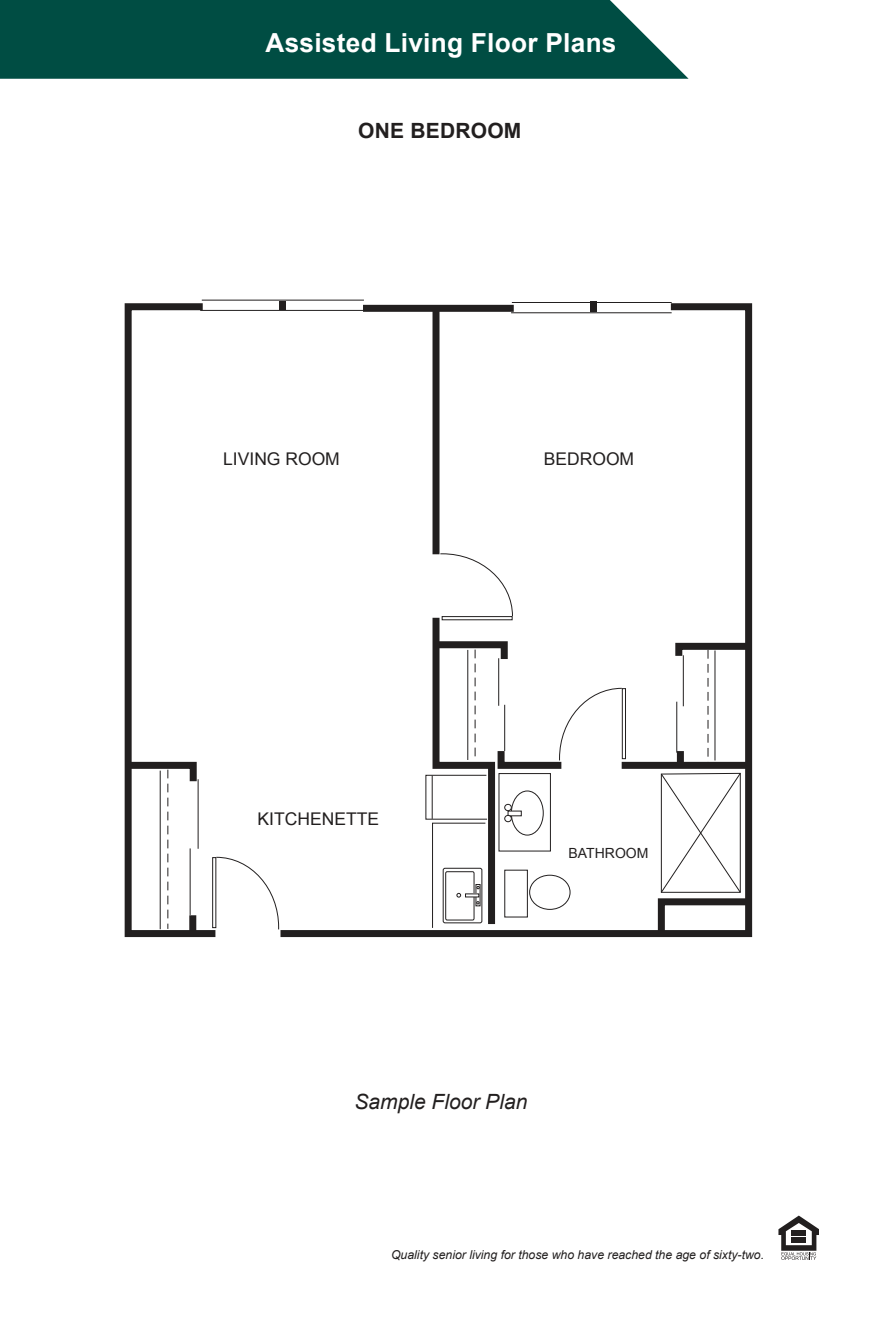
<style>
.page{position:relative;width:882px;height:1323px;background:#fff}
.page>*{position:absolute;margin:0;border:0;box-sizing:border-box;transform-origin:0 0}
.t1{font:700 26.25px "Arial";letter-spacing:.01em;color:#fff}
.t2{font:italic 21px "Arial";color:#221f1f}
.t3{font:700 21px "Arial";letter-spacing:.01em;color:#221f1f}
.t4{font:17.5px "Arial";color:#221f1f}
.t5{font:14px "Arial";color:#221f1f}
.t6{font:italic 12.25px "Arial";color:#221f1f}
</style>
<div class="page">
<div style="left:0;top:0;width:689px;height:79px;background:#004d43"></div>
<svg style="left:778px;top:1216px;width:41px;height:44px"></svg>
<div style="left:791px;top:1230px;width:15px;height:6px;background:#221f1f"></div>
<div style="left:791px;top:1237px;width:15px;height:5px;background:#221f1f"></div>
<svg style="left:274px;top:301px;width:479px;height:637px"></svg>
<svg style="left:124px;top:300px;width:98px;height:638px"></svg>
<svg style="left:654px;top:772px;width:99px;height:166px"></svg>
<div style="left:622px;top:762px;width:128px;height:7px;background:#221f1f"></div>
<div style="left:433px;top:307px;width:7px;height:247px;background:#221f1f"></div>
<div style="left:189px;top:915px;width:7px;height:18px;background:#221f1f"></div>
<div style="left:363px;top:305px;width:151px;height:7px;background:#221f1f"></div>
<svg style="left:124px;top:758px;width:76px;height:171px"></svg>
<svg style="left:672px;top:639px;width:81px;height:123px"></svg>
<div style="left:622px;top:688px;width:4px;height:71px;border:1px solid #221f1f"></div>
<div style="left:212px;top:857px;width:4px;height:71px;border:1px solid #221f1f"></div>
<svg style="left:215px;top:856px;width:65px;height:74px"></svg>
<svg style="left:425px;top:553px;width:198px;height:378px"></svg>
<div style="left:280px;top:302px;width:6px;height:8px;background:#221f1f"></div>
<hr style="left:202px;top:300px;width:162px;height:1px;background:#221f1f">
<hr style="left:200px;top:310px;width:164px;height:1px;background:#221f1f">
<hr style="left:512px;top:302px;width:160px;height:1px;background:#221f1f">
<hr style="left:511px;top:312px;width:161px;height:1px;background:#221f1f">
<div style="left:590px;top:302px;width:6px;height:10px;background:#221f1f"></div>
<h1 class="t1" style="left:265px;top:33px;width:353px">Assisted Living Floor Plans</h1>
<h2 class="t3" style="left:358px;top:122px;width:165px">ONE BEDROOM</h2>
<h3 class="t4" style="left:223px;top:452px;width:118px">LIVING ROOM</h3>
<h3 class="t4" style="left:544px;top:452px;width:92px">BEDROOM</h3>
<h3 class="t4" style="left:258px;top:813px;width:123px">KITCHENETTE</h3>
<p class="t5" style="left:569px;top:848px;width:81px">BATHROOM</p>
<h2 class="t2" style="left:355px;top:1094px;width:174px">Sample Floor Plan</h2>
<p class="t6" style="left:391px;top:1251px;width:375px">Quality senior living for those who have reached the age of sixty-two.</p>
</div>
